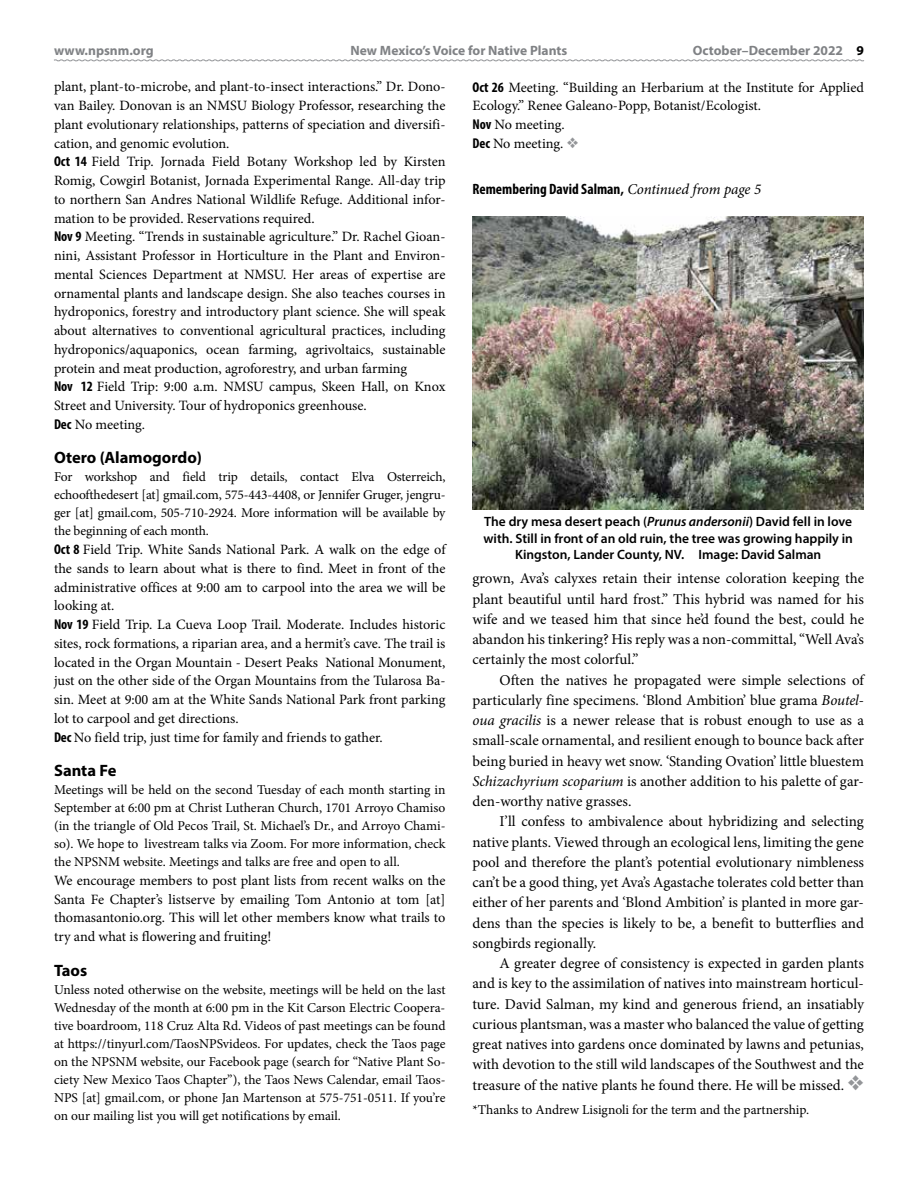
<style>
.page{position:relative;width:918px;height:1188px;background:#fff}
.page>*{position:absolute;margin:0;border:0;box-sizing:border-box;transform-origin:0 0}
.t1{font:700 16.5px "Myriad Pro";color:#000}
.t2{font:15px/20.2px "Minion Pro";color:#000;text-align:justify}
.t3{font:700 condensed 15px "Myriad Pro";color:#000}
.t4{font:14.25px/18.8px "Minion Pro";color:#000}
.t5{font:13.5px/18px "Minion Pro";letter-spacing:-.005em;color:#000;text-align:justify}
.t6{font:600 13.5px/16.5px "Myriad Pro";color:#000;text-align:center}
.t7{font:700 13.5px "Myriad Pro";color:#808285}
.s1{color:#000}
.s2{font-family:"Myriad Pro";font-weight:700;font-stretch:condensed}
.s3{color:#939598}
.s4{font-family:"Minion Pro";font-weight:400;font-style:italic;font-stretch:normal}
.s5{font-style:italic}
</style>
<div class="page">
<img style="left:472px;top:216px;width:392px;height:294px">
<svg style="left:54px;top:59px;width:810px;height:3px"></svg>
<p class="t7" style="left:54px;top:42px;width:101px">www.npsnm.org</p>
<p class="t7" style="left:351px;top:42px;width:218px">New Mexico’s Voice for Native Plants</p>
<p class="t7" style="left:693px;top:42px;width:173px">October–December 2022 <span class="s1">9</span></p>
<p class="t4" style="left:54px;top:78px;width:393px">plant, plant-to-microbe, and plant-to-insect interactions.” Dr. Dono&shy;van Bailey. Donovan is an NMSU Biology Professor, researching the plant evolutionary relationships, patterns of speciation and diversifi&shy;cation, and genomic evolution.<br><span class="s2">Oct 14</span> Field Trip. Jornada Field Botany Workshop led by Kirsten Romig, Cowgirl Botanist, Jornada Experimental Range. All-day trip to northern San Andres National Wildlife Refuge. Additional infor&shy;mation to be provided. Reservations required.<br><span class="s2">Nov 9</span> Meeting. “Trends in sustainable agriculture.” Dr. Rachel Gioan&shy;nini, Assistant Professor in Horticulture in the Plant and Environ&shy;mental Sciences Department at NMSU. Her areas of expertise are ornamental plants and landscape design. She also teaches courses in hydroponics, forestry and introductory plant science. She will speak about alternatives to conventional agricultural practices, including hydroponics/aquaponics, ocean farming, agrivoltaics, sustainable protein and meat production, agroforestry, and urban farming<br><span class="s2">Nov 12</span> Field Trip: 9:00 a.m. NMSU campus, Skeen Hall, on Knox Street and University. Tour of hydroponics greenhouse.<br><span class="s2">Dec</span> No meeting.</p>
<p class="t1" style="left:54px;top:447px;width:150px">Otero (Alamogordo)</p>
<p class="t5" style="left:54px;top:468px;width:393px">For workshop and field trip details, contact Elva Osterreich, echoofthedesert [at] gmail.com, 575-443-4408, or Jennifer Gruger, jengru&shy;ger [at] gmail.com, 505-710-2924. More information will be available by the beginning of each month.</p>
<p class="t4" style="left:54px;top:540px;width:393px"><span class="s2">Oct 8</span> Field Trip. White Sands National Park. A walk on the edge of the sands to learn about what is there to find. Meet in front of the administrative offices at 9:00 am to carpool into the area we will be looking at.<br><span class="s2">Nov 19</span> Field Trip. La Cueva Loop Trail. Moderate. Includes historic sites, rock formations, a riparian area, and a hermit’s cave. The trail is located in the Organ Mountain - Desert Peaks National Monument, just on the other side of the Organ Mountains from the Tularosa Ba&shy;sin. Meet at 9:00 am at the White Sands National Park front parking lot to carpool and get directions.<br><span class="s2">Dec</span> No field trip, just time for family and friends to gather.</p>
<p class="t1" style="left:54px;top:760px;width:64px">Santa Fe</p>
<p class="t5" style="left:54px;top:781px;width:393px">Meetings will be held on the second Tuesday of each month starting in September at 6:00 pm at Christ Lutheran Church, 1701 Arroyo Chamiso (in the triangle of Old Pecos Trail, St. Michael’s Dr., and Arroyo Chami&shy;so). We hope to livestream talks via Zoom. For more information, check the NPSNM website. Meetings and talks are free and open to all.</p>
<p class="t4" style="left:54px;top:871px;width:393px;text-align:justify">We encourage members to post plant lists from recent walks on the Santa Fe Chapter’s listserve by emailing Tom Antonio at tom [at] thomasantonio.org. This will let other members know what trails to try and what is flowering and fruiting!</p>
<p class="t1" style="left:54px;top:959px;width:35px">Taos</p>
<p class="t5" style="left:54px;top:980px;width:393px">Unless noted otherwise on the website, meetings will be held on the last Wednesday of the month at 6:00 pm in the Kit Carson Electric Coopera&shy;tive boardroom, 118 Cruz Alta Rd. Videos of past meetings can be found at https://tinyurl.com/TaosNPSvideos. For updates, check the Taos page on the NPSNM website, our Facebook page (search for “Native Plant So&shy;ciety New Mexico Taos Chapter”), the Taos News Calendar, email Taos-NPS [at] gmail.com, or phone Jan Martenson at 575-751-0511. If you’re on our mailing list you will get notifications by email.</p>
<p class="t4" style="left:472px;top:78px;width:393px"><span class="s2">Oct 26</span> Meeting. “Building an Herbarium at the Institute for Applied Ecology.” Renee Galeano-Popp, Botanist/Ecologist.<br><span class="s2">Nov</span> No meeting.<br><span class="s2">Dec</span> No meeting. <span class="s3">❖</span></p>
<p class="t3" style="left:472px;top:180px;width:290px">Remembering David Salman, <span class="s4">Continued from page 5</span></p>
<p class="t6" style="left:483px;top:513px;width:371px">The dry mesa desert peach (<span class="s5">Prunus andersonii</span>) David fell in love with. Still in front of an old ruin, the tree was growing happily in<br>Kingston, Lander County, NV. Image: David Salman</p>
<p class="t2" style="left:473px;top:568px;width:393px">grown, Ava’s calyxes retain their intense coloration keeping the plant beautiful until hard frost.” This hybrid was named for his wife and we teased him that since he’d found the best, could he abandon his tinkering? His reply was a non-committal, “Well Ava’s certainly the most colorful.”</p>
<p class="t2" style="left:473px;top:670px;width:393px;text-indent:27px">Often the natives he propagated were simple selections of particularly fine specimens. ‘Blond Ambition’ blue grama <span class="s5">Boutel&shy;oua gracilis</span> is a newer release that is robust enough to use as a small-scale ornamental, and resilient enough to bounce back after being buried in heavy wet snow. ‘Standing Ovation’ little bluestem <span class="s5">Schizachyrium scoparium</span> is another addition to his palette of gar&shy;den-worthy native grasses.</p>
<p class="t2" style="left:473px;top:811px;width:393px;text-indent:27px">I’ll confess to ambivalence about hybridizing and selecting native plants. Viewed through an ecological lens, limiting the gene pool and therefore the plant’s potential evolutionary nimbleness can’t be a good thing, yet Ava’s Agastache tolerates cold better than either of her parents and ‘Blond Ambition’ is planted in more gar&shy;dens than the species is likely to be, a benefit to butterflies and songbirds regionally.</p>
<p class="t2" style="left:473px;top:953px;width:393px;text-indent:27px">A greater degree of consistency is expected in garden plants and is key to the assimilation of natives into mainstream horticul&shy;ture. David Salman, my kind and generous friend, an insatiably curious plantsman, was a master who balanced the value of getting great natives into gardens once dominated by lawns and petunias, with devotion to the still wild landscapes of the Southwest and the treasure of the native plants he found there. He will be missed. <span class="s3">❖</span></p>
<p class="t5" style="left:472px;top:1100px;width:338px">*Thanks to Andrew Lisignoli for the term and the partnership.</p>
</div>
